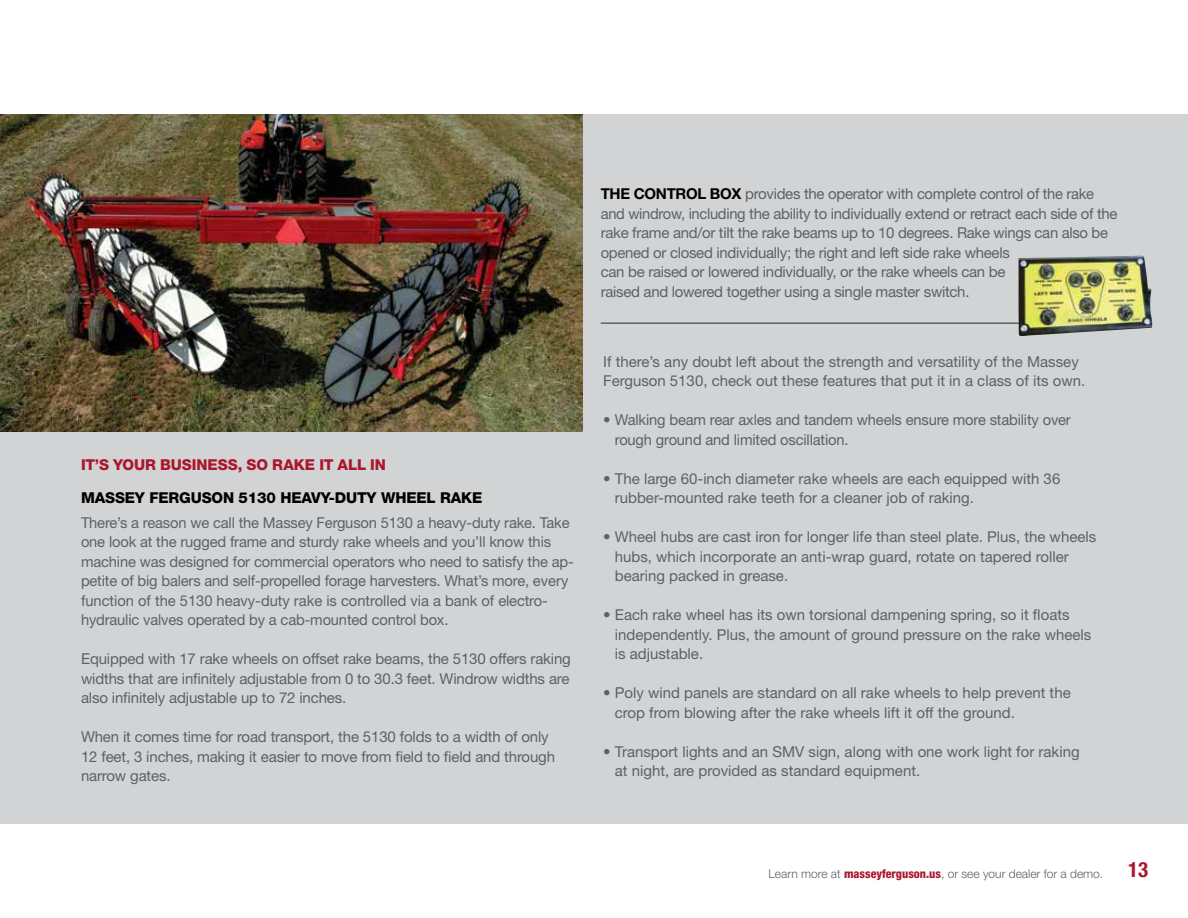
<style>
.page{position:relative;width:1188px;height:918px;background:#fff}
.page>*{position:absolute;margin:0;border:0;box-sizing:border-box;transform-origin:0 0}
.t1{font:15px/19.5px "Helvetica Neue LT Std";letter-spacing:-.01em;color:#5f6062}
.t2{font:800 15px "Helvetica Neue LT Std";letter-spacing:-.01em;color:#000}
.t3{font:800 15px "Helvetica Neue LT Std";letter-spacing:-.005em;color:#ac162c}
.t4{font:300 12px "Helvetica Neue LT Std";color:#5f6062}
.s1{font-weight:700;color:#000}
.s2{font-weight:800;font-stretch:condensed;color:#ac162c}
.s3{font-weight:700;font-stretch:condensed;font-size:21px;color:#ac162c}
</style>
<div class="page">
<div style="left:0;top:114px;width:1188px;height:710px;background:#d1d3d4"></div>
<img style="left:0;top:114px;width:582px;height:318px">
<hr style="left:601px;top:322px;width:421px;height:2px;background:#5f6062">
<img style="left:1018px;top:256px;width:134px;height:80px">
<p class="t3" style="left:81px;top:455px;width:307px">IT’S YOUR BUSINESS, SO RAKE IT ALL IN</p>
<p class="t2" style="left:81px;top:489px;width:403px">MASSEY FERGUSON 5130 HEAVY-DUTY WHEEL RAKE</p>
<p class="t1" style="left:81px;top:513px;width:494px">There’s a reason we call the Massey Ferguson 5130 a heavy-duty rake. Take one look at the rugged frame and sturdy rake wheels and you’ll know this machine was designed for commercial operators who need to satisfy the ap&shy;petite of big balers and self-propelled forage harvesters. What’s more, every function of the 5130 heavy-duty rake is controlled via a bank of electro&shy;hydraulic valves operated by a cab-mounted control box.</p>
<p class="t1" style="left:81px;top:649px;width:491px;text-align:justify">Equipped with 17 rake wheels on offset rake beams, the 5130 offers raking widths that are infinitely adjustable from 0 to 30.3 feet. Windrow widths are also infinitely adjustable up to 72 inches.</p>
<p class="t1" style="left:81px;top:727px;width:476px">When it comes time for road transport, the 5130 folds to a width of only<br>12 feet, 3 inches, making it easier to move from field to field and through narrow gates.</p>
<p class="t1" style="left:601px;top:184px;width:518px"><span class="s1">THE CONTROL BOX</span> provides the operator with complete control of the rake and windrow, including the ability to individually extend or retract each side of the rake frame and/or tilt the rake beams up to 10 degrees. Rake wings can also be opened or closed individually; the right and left side rake wheels<br>can be raised or lowered individually, or the rake wheels can be<br>raised and lowered together using a single master switch.</p>
<p class="t1" style="left:603px;top:351px;width:484px">If there’s any doubt left about the strength and versatility of the Massey<br>Ferguson 5130, check out these features that put it in a class of its own.</p>
<p class="t1" style="left:615px;top:410px;width:458px;text-indent:-12px">• Walking beam rear axles and tandem wheels ensure more stability over rough ground and limited oscillation.</p>
<p class="t1" style="left:615px;top:468px;width:447px;text-indent:-12px">• The large 60-inch diameter rake wheels are each equipped with 36 rubber-mounted rake teeth for a cleaner job of raking.</p>
<p class="t1" style="left:615px;top:527px;width:483px;text-indent:-12px">• Wheel hubs are cast iron for longer life than steel plate. Plus, the wheels hubs, which incorporate an anti-wrap guard, rotate on tapered roller bearing packed in grease.</p>
<p class="t1" style="left:615px;top:605px;width:478px;text-indent:-12px">• Each rake wheel has its own torsional dampening spring, so it floats independently. Plus, the amount of ground pressure on the rake wheels is adjustable.</p>
<p class="t1" style="left:615px;top:683px;width:457px;text-indent:-12px">• Poly wind panels are standard on all rake wheels to help prevent the crop from blowing after the rake wheels lift it off the ground.</p>
<p class="t1" style="left:615px;top:741px;width:466px;text-indent:-12px">• Transport lights and an SMV sign, along with one work light for raking at night, are provided as standard equipment.</p>
<p class="t4" style="left:768px;top:866px;width:381px">Learn more at <span class="s2">masseyferguson.us</span>, or see your dealer for a demo. <span class="s3">13</span></p>
</div>
